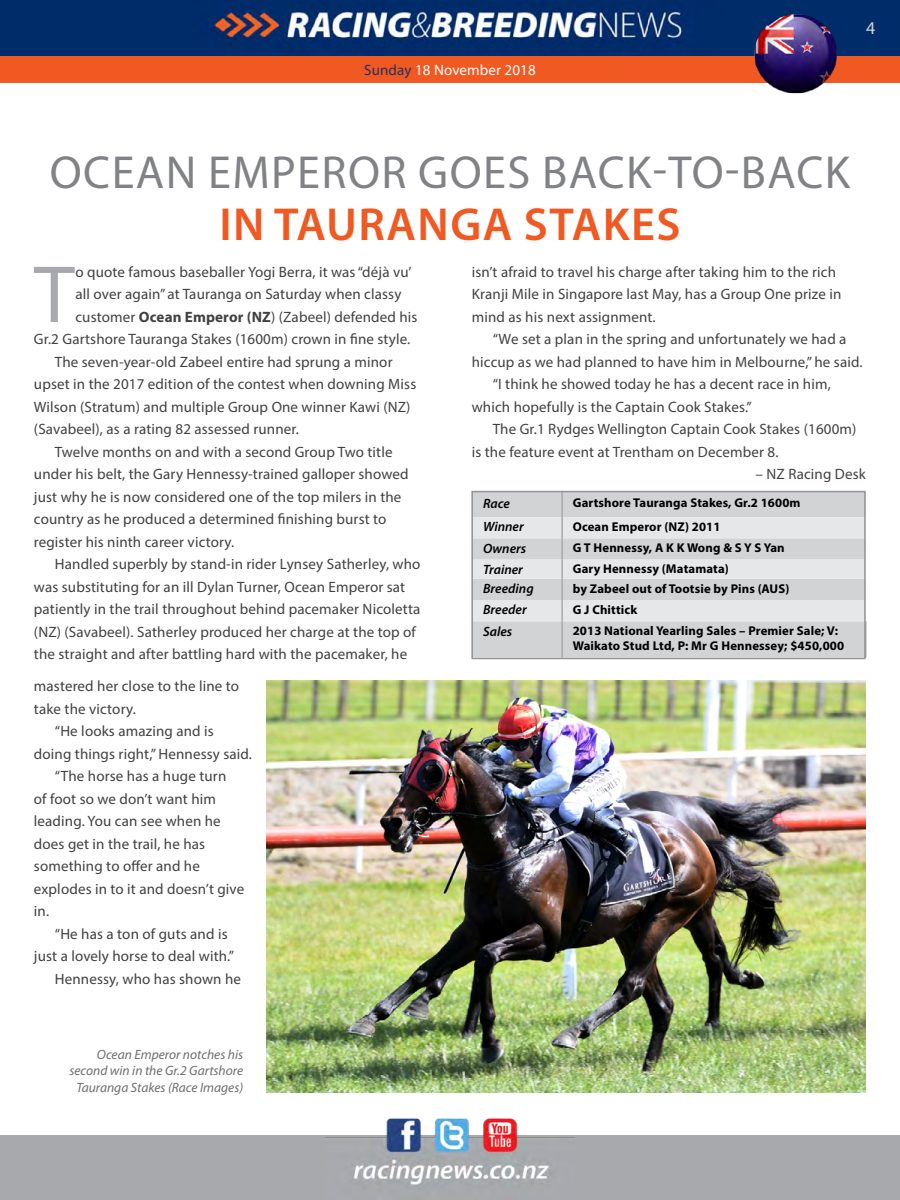
<style>
.page{position:relative;width:900px;height:1200px;background:#fff}
.page>*{position:absolute;margin:0;border:0;box-sizing:border-box;transform-origin:0 0}
.t1{font:81.75px "Myriad Pro";color:#a7a9ac}
.t2{font:46.5px "Myriad Pro";letter-spacing:.03em;color:#808285}
.t3{font:600 46.5px "Myriad Pro";letter-spacing:.03em;color:#f15922}
.t4{font:18px "Myriad Pro";color:#d1d4d4}
.t5{font:15px/22.5px "Myriad Pro";letter-spacing:.01em;color:#414042}
.t6{font:15px "Myriad Pro";letter-spacing:.01em;color:#fff}
.t7{font:italic 13.5px/16.2px "Myriad Pro";color:#6d6e71;text-align:right}
.t8{font:italic 600 13.5px "Myriad Pro";color:#000}
.t9{font:700 12.75px/15.3px "Myriad Pro";letter-spacing:.01em;color:#000}
.s1{color:#203267}
.s2{font-weight:700}
</style>
<div class="page">
<div style="left:0;top:1136px;width:900px;height:64px;background:#a7a9ac"></div>
<img style="left:325px;top:1118px;width:250px;height:67px">
<div style="left:0;top:56px;width:900px;height:27px;background:#f15922"></div>
<img style="left:0;top:0;width:900px;height:56px">
<img style="left:267px;top:680px;width:599px;height:413px">
<img style="left:752px;top:12px;width:88px;height:82px">
<div style="left:474px;top:494px;width:389px;height:162px;background:#d1d3d4"></div>
<hr style="left:561px;top:491px;width:2px;height:26px;background:#a7a9ac">
<svg style="left:474px;top:517px;width:389px;height:104px;background:#dddedf"></svg>
<hr style="left:561px;top:579px;width:2px;height:21px;background:#a7a9ac">
<hr style="left:561px;top:600px;width:2px;height:21px;background:#a7a9ac">
<hr style="left:561px;top:621px;width:2px;height:37px;background:#a7a9ac">
<hr style="left:865px;top:621px;width:2px;height:37px;background:#a7a9ac">
<div style="left:471px;top:491px;width:395px;height:168px;border:2px solid #939598"></div>
<p class="t6" style="left:364px;top:61px;width:173px"><span class="s1">Sunday</span> 18 November 2018</p>
<p class="t4" style="left:866px;top:17px;width:11px">4</p>
<h2 class="t2" style="left:50px;top:144px;width:187px">Ocean Emp</h2>
<h2 class="t2" style="left:297px;top:144px;width:53px">eror</h2>
<h2 class="t2" style="left:418px;top:144px;width:151px">goesbac</h2>
<h2 class="t2" style="left:626px;top:144px;width:142px">k-to-bac</h2>
<h2 class="t2" style="left:825px;top:144px;width:27px">k</h2>
<h2 class="t3" style="left:219px;top:195px;width:463px">IN TAURANGA STAKES</h2>
<h1 class="t1" style="left:34px;top:244px;width:42px">T</h1>
<p class="t5" style="left:75px;top:260px;width:338px">o quote famous baseballer Yogi Berra, it was “déjà vu’</p>
<p class="t5" style="left:75px;top:283px;width:328px">all over again” at Tauranga on Saturday when classy</p>
<p class="t5" style="left:75px;top:305px;width:344px">customer <span class="s2">Ocean Emperor (NZ</span>) (Zabeel) defended his</p>
<p class="t5" style="left:34px;top:328px;width:378px">Gr.2 Gartshore Tauranga Stakes (1600m) crown in fine style.</p>
<p class="t5" style="left:55px;top:350px;width:339px">The seven-year-old Zabeel entire had sprung a minor</p>
<p class="t5" style="left:34px;top:373px;width:384px">upset in the 2017 edition of the contest when downing Miss</p>
<p class="t5" style="left:34px;top:395px;width:378px">Wilson (Stratum) and multiple Group One winner Kawi (NZ)</p>
<p class="t5" style="left:34px;top:418px;width:267px">(Savabeel), as a rating 82 assessed runner.</p>
<p class="t5" style="left:55px;top:440px;width:339px">Twelve months on and with a second Group Two title</p>
<p class="t5" style="left:34px;top:463px;width:376px">under his belt, the Gary Hennessy-trained galloper showed</p>
<p class="t5" style="left:34px;top:485px;width:369px">just why he is now considered one of the top milers in the</p>
<p class="t5" style="left:34px;top:508px;width:354px">country as he produced a determined finishing burst to</p>
<p class="t5" style="left:34px;top:530px;width:202px">register his ninth career victory.</p>
<p class="t5" style="left:55px;top:553px;width:367px">Handled superbly by stand-in rider Lynsey Satherley, who</p>
<p class="t5" style="left:34px;top:575px;width:373px">was substituting for an ill Dylan Turner, Ocean Emperor sat</p>
<p class="t5" style="left:34px;top:598px;width:388px">patiently in the trail throughout behind pacemaker Nicoletta</p>
<p class="t5" style="left:34px;top:620px;width:384px">(NZ) (Savabeel). Satherley produced her charge at the top of</p>
<p class="t5" style="left:34px;top:643px;width:375px">the straight and after battling hard with the pacemaker, he</p>
<p class="t5" style="left:34px;top:675px;width:207px">mastered her close to the line to</p>
<p class="t5" style="left:34px;top:697px;width:103px">take the victory.</p>
<p class="t5" style="left:55px;top:720px;width:160px">“He looks amazing and is</p>
<p class="t5" style="left:34px;top:742px;width:220px">doing things right,” Hennessy said.</p>
<p class="t5" style="left:55px;top:765px;width:173px">“The horse has a huge turn</p>
<p class="t5" style="left:34px;top:787px;width:184px">of foot so we don’t want him</p>
<p class="t5" style="left:34px;top:810px;width:188px">leading. You can see when he</p>
<p class="t5" style="left:34px;top:832px;width:173px">does get in the trail, he has</p>
<p class="t5" style="left:34px;top:855px;width:168px">something to offer and he</p>
<p class="t5" style="left:34px;top:877px;width:212px">explodes in to it and doesn’t give</p>
<p class="t5" style="left:34px;top:900px;width:17px">in.</p>
<p class="t5" style="left:55px;top:922px;width:174px">“He has a ton of guts and is</p>
<p class="t5" style="left:34px;top:945px;width:202px">just a lovely horse to deal with.”</p>
<p class="t5" style="left:55px;top:967px;width:188px">Hennessy, who has shown he</p>
<p class="t7" style="left:69px;top:1046px;width:175px">Ocean Emperor notches his second win in the Gr.2 Gartshore<br>Tauranga Stakes (Race Images)</p>
<p class="t5" style="left:472px;top:260px;width:371px">isn’t afraid to travel his charge after taking him to the rich<br>Kranji Mile in Singapore last May, has a Group One prize in mind as his next assignment.</p>
<p class="t5" style="left:493px;top:328px;width:355px">“We set a plan in the spring and unfortunately we had a</p>
<p class="t5" style="left:472px;top:350px;width:392px">hiccup as we had planned to have him in Melbourne,” he said.</p>
<p class="t5" style="left:493px;top:373px;width:340px">“I think he showed today he has a decent race in him,</p>
<p class="t5" style="left:472px;top:395px;width:282px">which hopefully is the Captain Cook Stakes.”</p>
<p class="t5" style="left:493px;top:418px;width:365px">The Gr.1 Rydges Wellington Captain Cook Stakes (1600m)</p>
<p class="t5" style="left:472px;top:440px;width:308px">is the feature event at Trentham on December 8.</p>
<p class="t5" style="left:756px;top:463px;width:112px">– NZ Racing Desk</p>
<p class="t8" style="left:483px;top:495px;width:28px">Race</p>
<p class="t9" style="left:573px;top:495px;width:229px">Gartshore Tauranga Stakes, Gr.2 1600m</p>
<p class="t8" style="left:483px;top:518px;width:42px">Winner</p>
<p class="t9" style="left:573px;top:519px;width:149px">Ocean Emperor (NZ) 2011</p>
<p class="t8" style="left:483px;top:540px;width:45px">Owners</p>
<p class="t9" style="left:573px;top:540px;width:213px">G T Hennessy, A K K Wong &amp; S Y S Yan</p>
<p class="t8" style="left:483px;top:561px;width:41px">Trainer</p>
<p class="t9" style="left:573px;top:561px;width:158px">Gary Hennessy (Matamata)</p>
<p class="t8" style="left:483px;top:580px;width:52px">Breeding</p>
<p class="t9" style="left:573px;top:580px;width:218px">by Zabeel out of Tootsie by Pins (AUS)</p>
<p class="t8" style="left:483px;top:601px;width:45px">Breeder</p>
<p class="t9" style="left:573px;top:601px;width:66px">G J Chittick</p>
<p class="t8" style="left:483px;top:623px;width:31px">Sales</p>
<p class="t9" style="left:573px;top:623px;width:273px">2013 National Yearling Sales – Premier Sale; V:<br>Waikato Stud Ltd, P: Mr G Hennessey; $450,000</p>
</div>
